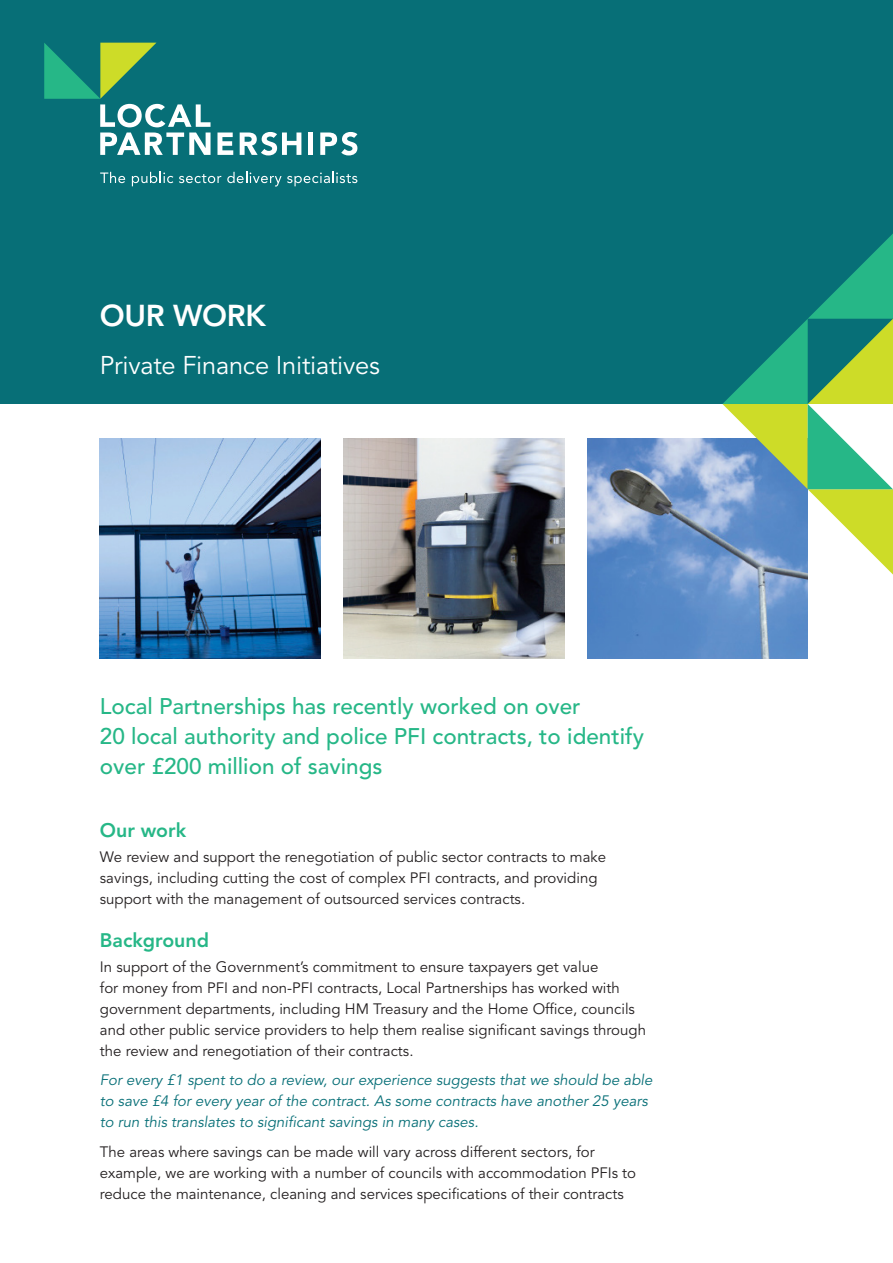
<style>
.page{position:relative;width:893px;height:1263px;background:#fff}
.page>*{position:absolute;margin:0;border:0;box-sizing:border-box;transform-origin:0 0}
.heading_1_0{font:800 30px "Avenir LT Std";letter-spacing:-.01em;color:#fff}
.heading_1_1{font:25.5px "Avenir LT Std";letter-spacing:-.01em;color:#fff}
.intro_para{font:500 22.5px/30px "Avenir LT Std";color:#26b787}
.heading_2{font:800 19.5px "Avenir LT Std";color:#26b787}
.normal_text{font:15px/21px "Avenir LT Std";color:#231f20}
.high_lighted_text{font:italic 15px/21px "Avenir LT Std";color:#076f77}
</style>
<div class="page">
<img style="left:587px;top:438px;width:221px;height:220px">
<div style="left:0;top:0;width:893px;height:404px;background:#076f77"></div>
<svg style="left:217px;top:133px;width:16px;height:22px"></svg>
<svg style="left:240px;top:132px;width:61px;height:23px"></svg>
<div style="left:308px;top:133px;width:5px;height:22px;background:#fff"></div>
<svg style="left:320px;top:132px;width:37px;height:23px"></svg>
<svg style="left:44px;top:43px;width:167px;height:112px"></svg>
<svg style="left:100px;top:172px;width:25px;height:11px"></svg>
<svg style="left:132px;top:172px;width:41px;height:14px"></svg>
<svg style="left:179px;top:174px;width:42px;height:9px"></svg>
<svg style="left:227px;top:172px;width:130px;height:15px"></svg>
<img style="left:100px;top:438px;width:220px;height:220px">
<img style="left:344px;top:438px;width:220px;height:220px">
<svg style="left:722px;top:233px;width:171px;height:341px"></svg>
<p class="heading_1_0" style="left:100px;top:298px;width:168px">OUR WORK</p>
<p class="heading_1_1" style="left:100px;top:350px;width:282px">Private Finance Initiatives</p>
<p class="intro_para" style="left:100px;top:692px;width:545px">Local Partnerships has recently worked on over<br>20 local authority and police PFI contracts, to identify over £200 million of savings</p>
<p class="heading_2" style="left:100px;top:819px;width:88px">Our work</p>
<p class="normal_text" style="left:100px;top:847px;width:508px">We review and support the renegotiation of public sector contracts to make savings, including cutting the cost of complex PFI contracts, and providing support with the management of outsourced services contracts.</p>
<p class="heading_2" style="left:100px;top:928px;width:111px">Background</p>
<p class="normal_text" style="left:100px;top:957px;width:548px">In support of the Government’s commitment to ensure taxpayers get value<br>for money from PFI and non-PFI contracts, Local Partnerships has worked with government departments, including HM Treasury and the Home Office, councils and other public service providers to help them realise significant savings through the review and renegotiation of their contracts.</p>
<p class="high_lighted_text" style="left:100px;top:1070px;width:554px">For every £1 spent to do a review, our experience suggests that we should be able to save £4 for every year of the contract. As some contracts have another 25 years to run this translates to significant savings in many cases.</p>
<p class="normal_text" style="left:100px;top:1142px;width:538px">The areas where savings can be made will vary across different sectors, for example, we are working with a number of councils with accommodation PFIs to reduce the maintenance, cleaning and services specifications of their contracts</p>
</div>
